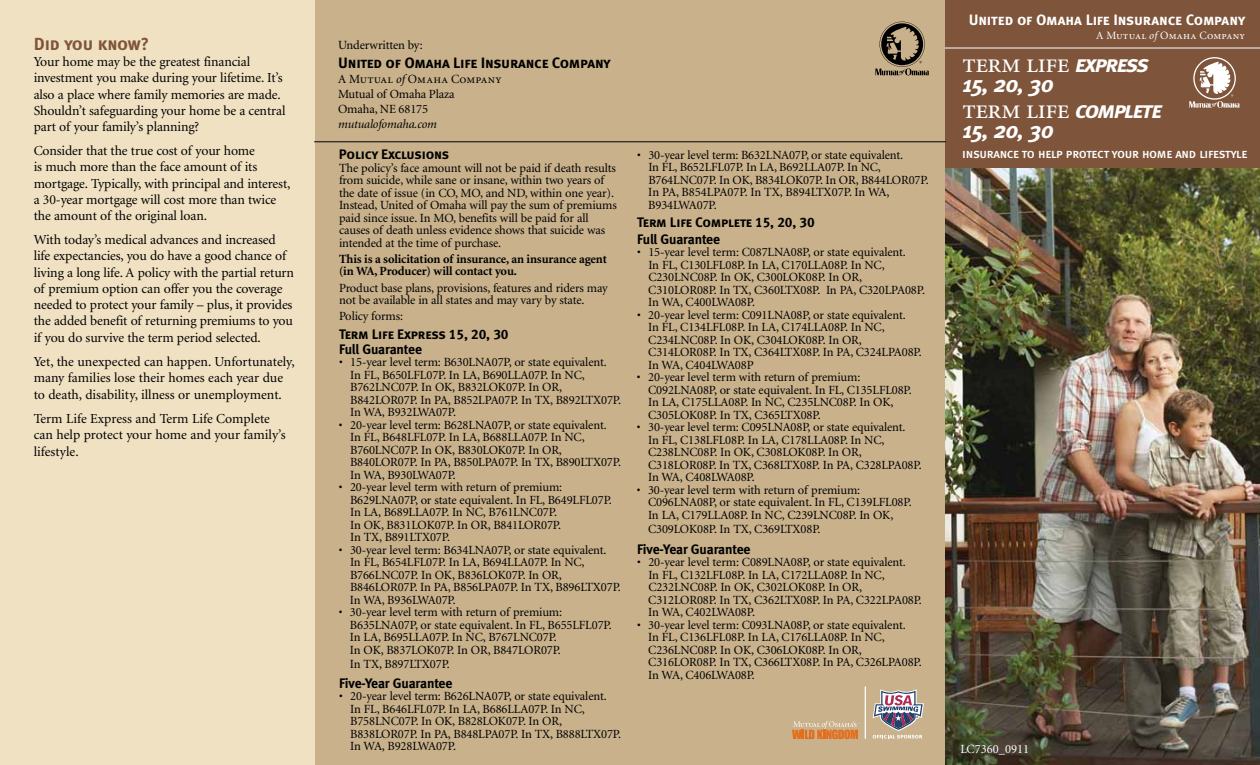
<style>
.page{position:relative;width:1260px;height:765px;background:#fff}
.page>*{position:absolute;margin:0;border:0;box-sizing:border-box;transform-origin:0 0}
.t1{font:28px "Minion Regular SC";letter-spacing:-.035em;color:#fff}
.t2{font:23.12px "Meta Bold Italic Caps";letter-spacing:-.035em;color:#fff}
.t3{font:17.5px "Meta Bold LF Caps";letter-spacing:-.01em;color:#7e543a}
.t4{font:15px "Meta Bold LF Caps";letter-spacing:-.015em;color:#fff}
.t5{font:15px "Meta Bold LF Caps";letter-spacing:-.015em;color:#000}
.t6{font:13.75px/16.4px "Minion";letter-spacing:-.01em;color:#000}
.t7{font:13.75px "Meta Bold LF Caps";letter-spacing:-.01em;color:#000}
.t8{font:13.75px "Meta Bold LF";letter-spacing:-.01em;color:#000}
.t9{font:13.12px "Meta Medium Caps";letter-spacing:-.02em;color:#fff}
.t10{font:12.5px/12.5px "Minion";letter-spacing:-.01em;color:#000}
.t11{font:700 12.5px/12.5px "Minion";letter-spacing:-.01em;color:#000}
.t12{font:12.5px "Minion Regular SC";letter-spacing:.015em;color:#000}
.t13{font:italic 12.5px "Minion";letter-spacing:-.01em;color:#000}
.t14{font:12.5px "Minion";color:#fff}
.t15{font:11.25px "Minion Regular SC";letter-spacing:.02em;color:#fff}
.s1{font-family:"Minion";font-style:italic}
.s2{font-family:"Meta Bold Italic Caps";font-size:23.12px}
</style>
<div class="page">
<div style="left:0;top:0;width:632px;height:765px;background:#f0e1c2"></div>
<div style="left:315px;top:0;width:633px;height:765px;background:#c8b18b"></div>
<svg style="left:873px;top:689px;width:51px;height:50px"></svg>
<hr style="left:865px;top:687px;width:1px;height:52px;background:#fff">
<svg style="left:792px;top:721px;width:66px;height:18px"></svg>
<div style="left:945px;top:0;width:315px;height:175px;background:#7e543a"></div>
<hr style="left:945px;top:48px;width:315px;height:1px;background:#fff">
<img style="left:945px;top:169px;width:315px;height:596px">
<svg style="left:875px;top:22px;width:54px;height:53px"></svg>
<svg style="left:1189px;top:57px;width:50px;height:51px"></svg>
<hr style="left:314px;top:141px;width:632px;height:1px;background:#000">
<h3 class="t3" style="left:34px;top:33px;width:117px">Did you know?</h3>
<p class="t6" style="left:34px;top:54px;width:253px">Your home may be the greatest financial investment you make during your lifetime. It’s also a place where family memories are made.<br>Shouldn’t safeguarding your home be a central part of your family’s planning?</p>
<p class="t6" style="left:34px;top:143px;width:258px">Consider that the true cost of your home<br>is much more than the face amount of its mortgage. Typically, with principal and interest, a 30-year mortgage will cost more than twice the amount of the original loan.</p>
<p class="t6" style="left:34px;top:232px;width:262px">With today’s medical advances and increased life expectancies, you do have a good chance of living a long life. A policy with the partial return of premium option can offer you the coverage needed to protect your family – plus, it provides the added benefit of returning premiums to you if you do survive the term period selected.</p>
<p class="t6" style="left:34px;top:353px;width:263px">Yet, the unexpected can happen. Unfortunately, many families lose their homes each year due to death, disability, illness or unemployment.</p>
<p class="t6" style="left:34px;top:410px;width:253px">Term Life Express and Term Life Complete can help protect your home and your family’s lifestyle.</p>
<p class="t10" style="left:338px;top:40px;width:86px">Underwritten by:</p>
<p class="t5" style="left:338px;top:54px;width:274px">United of Omaha Life Insurance Company</p>
<p class="t12" style="left:338px;top:73px;width:165px">A Mutual <span class="s1">of</span> Omaha Company</p>
<p class="t10" style="left:338px;top:87px;width:118px;line-height:15px">Mutual of Omaha Plaza<br>Omaha, NE 68175</p>
<p class="t13" style="left:338px;top:118px;width:100px">mutualofomaha.com</p>
<p class="t7" style="left:339px;top:146px;width:112px">Policy Exclusions</p>
<p class="t10" style="left:339px;top:162px;width:279px">The policy’s face amount will not be paid if death results from suicide, while sane or insane, within two years of the date of issue (in CO, MO, and ND, within one year).<br>Instead, United of Omaha will pay the sum of premiums paid since issue. In MO, benefits will be paid for all causes of death unless evidence shows that suicide was intended at the time of purchase.</p>
<p class="t11" style="left:339px;top:253px;width:269px">This is a solicitation of insurance, an insurance agent (in WA, Producer) will contact you.</p>
<p class="t10" style="left:339px;top:282px;width:270px">Product base plans, provisions, features and riders may not be available in all states and may vary by state.</p>
<p class="t10" style="left:339px;top:310px;width:66px">Policy forms:</p>
<p class="t7" style="left:339px;top:326px;width:171px">Term Life Express 15, 20, 30</p>
<p class="t8" style="left:339px;top:341px;width:84px">Full Guarantee</p>
<p class="t10" style="left:350px;top:357px;width:272px;text-indent:-11px">• 15-year level term: B630LNA07P, or state equivalent.<br>In FL, B650LFL07P. In LA, B690LLA07P. In NC, B762LNC07P. In OK, B832LOK07P. In OR, B842LOR07P. In PA, B852LPA07P. In TX, B892LTX07P.<br>In WA, B932LWA07P.</p>
<p class="t10" style="left:350px;top:419px;width:272px;text-indent:-11px">• 20-year level term: B628LNA07P, or state equivalent.<br>In FL, B648LFL07P. In LA, B688LLA07P. In NC, B760LNC07P. In OK, B830LOK07P. In OR, B840LOR07P. In PA, B850LPA07P. In TX, B890LTX07P.<br>In WA, B930LWA07P.</p>
<p class="t10" style="left:350px;top:482px;width:263px;text-indent:-11px">• 20-year level term with return of premium:<br>B629LNA07P, or state equivalent. In FL, B649LFL07P.<br>In LA, B689LLA07P. In NC, B761LNC07P.<br>In OK, B831LOK07P. In OR, B841LOR07P.<br>In TX, B891LTX07P.</p>
<p class="t10" style="left:350px;top:544px;width:272px;text-indent:-11px">• 30-year level term: B634LNA07P, or state equivalent.<br>In FL, B654LFL07P. In LA, B694LLA07P. In NC, B766LNC07P. In OK, B836LOK07P. In OR, B846LOR07P. In PA, B856LPA07P. In TX, B896LTX07P.<br>In WA, B936LWA07P.</p>
<p class="t10" style="left:350px;top:607px;width:263px;text-indent:-11px">• 30-year level term with return of premium:<br>B635LNA07P, or state equivalent. In FL, B655LFL07P.<br>In LA, B695LLA07P. In NC, B767LNC07P.<br>In OK, B837LOK07P. In OR, B847LOR07P.</p>
<p class="t10" style="left:350px;top:658px;width:102px">In TX, B897LTX07P.</p>
<p class="t8" style="left:339px;top:675px;width:115px">Five-Year Guarantee</p>
<p class="t10" style="left:350px;top:690px;width:272px;text-indent:-11px">• 20-year level term: B626LNA07P, or state equivalent.<br>In FL, B646LFL07P. In LA, B686LLA07P. In NC, B758LNC07P. In OK, B828LOK07P. In OR, B838LOR07P. In PA, B848LPA07P. In TX, B888LTX07P.<br>In WA, B928LWA07P.</p>
<p class="t10" style="left:648px;top:149px;width:282px;text-indent:-11px">• 30-year level term: B632LNA07P, or state equivalent.<br>In FL, B652LFL07P. In LA, B692LLA07P. In NC, B764LNC07P. In OK, B834LOK07P. In OR, B844LOR07P.<br>In PA, B854LPA07P. In TX, B894LTX07P. In WA, B934LWA07P.</p>
<p class="t7" style="left:637px;top:214px;width:179px">Term Life Complete 15, 20, 30</p>
<p class="t8" style="left:637px;top:231px;width:84px">Full Guarantee</p>
<p class="t10" style="left:648px;top:247px;width:278px;text-indent:-11px">• 15-year level term: C087LNA08P, or state equivalent.<br>In FL, C130LFL08P. In LA, C170LLA08P. In NC, C230LNC08P. In OK, C300LOK08P. In OR, C310LOR08P. In TX, C360LTX08P. In PA, C320LPA08P.<br>In WA, C400LWA08P.</p>
<p class="t10" style="left:648px;top:309px;width:275px;text-indent:-11px">• 20-year level term: C091LNA08P, or state equivalent.<br>In FL, C134LFL08P. In LA, C174LLA08P. In NC, C234LNC08P. In OK, C304LOK08P. In OR, C314LOR08P. In TX, C364LTX08P. In PA, C324LPA08P.<br>In WA, C404LWA08P</p>
<p class="t10" style="left:648px;top:372px;width:265px;text-indent:-11px">• 20-year level term with return of premium:<br>C092LNA08P, or state equivalent. In FL, C135LFL08P.<br>In LA, C175LLA08P. In NC, C235LNC08P. In OK, C305LOK08P. In TX, C365LTX08P.</p>
<p class="t10" style="left:648px;top:422px;width:275px;text-indent:-11px">• 30-year level term: C095LNA08P, or state equivalent.<br>In FL, C138LFL08P. In LA, C178LLA08P. In NC, C238LNC08P. In OK, C308LOK08P. In OR, C318LOR08P. In TX, C368LTX08P. In PA, C328LPA08P.<br>In WA, C408LWA08P.</p>
<p class="t10" style="left:648px;top:484px;width:265px;text-indent:-11px">• 30-year level term with return of premium:<br>C096LNA08P, or state equivalent. In FL, C139LFL08P.<br>In LA, C179LLA08P. In NC, C239LNC08P. In OK,</p>
<p class="t10" style="left:648px;top:523px;width:174px">C309LOK08P. In TX, C369LTX08P.</p>
<p class="t8" style="left:637px;top:541px;width:115px">Five-Year Guarantee</p>
<p class="t10" style="left:648px;top:557px;width:275px;text-indent:-11px">• 20-year level term: C089LNA08P, or state equivalent.<br>In FL, C132LFL08P. In LA, C172LLA08P. In NC, C232LNC08P. In OK, C302LOK08P. In OR, C312LOR08P. In TX, C362LTX08P. In PA, C322LPA08P.<br>In WA, C402LWA08P.</p>
<p class="t10" style="left:648px;top:619px;width:275px;text-indent:-11px">• 30-year level term: C093LNA08P, or state equivalent.<br>In FL, C136LFL08P. In LA, C176LLA08P. In NC, C236LNC08P. In OK, C306LOK08P. In OR, C316LOR08P. In TX, C366LTX08P. In PA, C326LPA08P.<br>In WA, C406LWA08P.</p>
<p class="t4" style="left:969px;top:11px;width:278px">United of Omaha Life Insurance Company</p>
<p class="t15" style="left:1096px;top:30px;width:150px">A Mutual <span class="s1">of</span> Omaha Company</p>
<h1 class="t1" style="left:962px;top:49px;width:189px">term life <span class="s2">express</span></h1>
<h2 class="t2" style="left:962px;top:70px;width:93px">15, 20, 30</h2>
<h1 class="t1" style="left:962px;top:95px;width:201px">term life <span class="s2">complete</span></h1>
<h2 class="t2" style="left:962px;top:116px;width:93px">15, 20, 30</h2>
<p class="t9" style="left:962px;top:146px;width:287px">insurance to help protect your home and lifestyle</p>
<p class="t14" style="left:960px;top:743px;width:70px">LC7360_0911</p>
</div>
